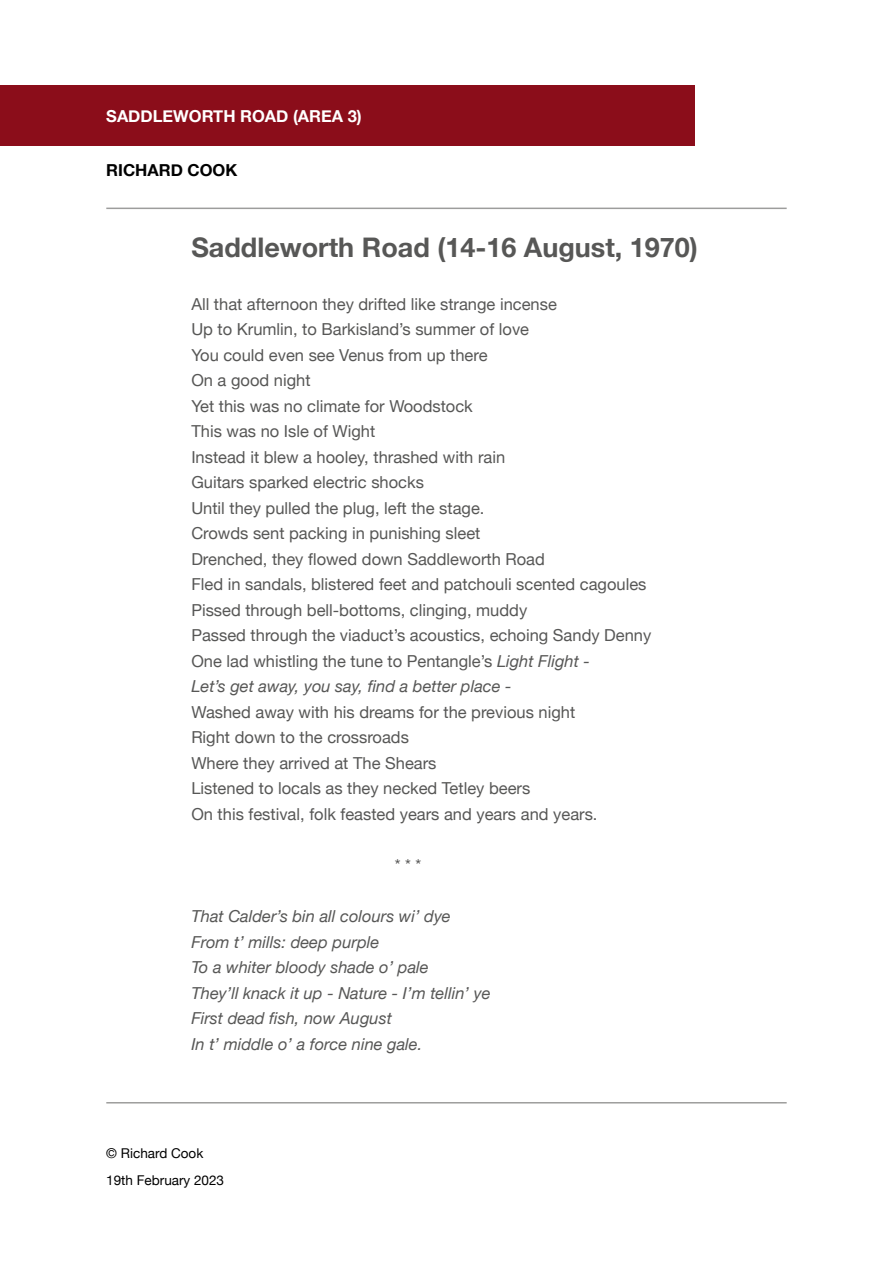
<style>
.page{position:relative;width:893px;height:1263px;background:#fff}
.page>*{position:absolute;margin:0;border:0;box-sizing:border-box;transform-origin:0 0}
.t1{font:700 27px "Helvetica Neue";color:#575756}
.t2{font:16.5px "Helvetica Neue";color:#575756}
.t3{font:italic 16.5px "Helvetica Neue";color:#575756}
.t4{font:700 16.5px "Helvetica Neue";color:#fff}
.t5{font:700 16.5px "Helvetica Neue";color:#000}
.t6{font:13.5px "Helvetica Neue";color:#000}
.s1{font-style:italic}
</style>
<div class="page">
<div style="left:0;top:85px;width:694px;height:60px;background:#8b0d1a"></div>
<hr style="left:106px;top:208px;width:681px;height:1px;background:#9d9d9c">
<hr style="left:106px;top:1102px;width:681px;height:1px;background:#9d9d9c">
<p class="t4" style="left:106px;top:104px;width:257px">SADDLEWORTH ROAD (AREA 3)</p>
<p class="t5" style="left:106px;top:158px;width:133px">RICHARD COOK</p>
<p class="t1" style="left:191px;top:227px;width:508px">Saddleworth Road (14-16 August, 1970)</p>
<p class="t2" style="left:191px;top:292px;width:367px">All that afternoon they drifted like strange incense</p>
<p class="t2" style="left:191px;top:318px;width:339px">Up to Krumlin, to Barkisland’s summer of love</p>
<p class="t2" style="left:191px;top:343px;width:298px">You could even see Venus from up there</p>
<p class="t2" style="left:191px;top:369px;width:121px">On a good night</p>
<p class="t2" style="left:191px;top:394px;width:283px">Yet this was no climate for Woodstock</p>
<p class="t2" style="left:191px;top:420px;width:185px">This was no Isle of Wight</p>
<p class="t2" style="left:191px;top:445px;width:315px">Instead it blew a hooley, thrashed with rain</p>
<p class="t2" style="left:191px;top:471px;width:234px">Guitars sparked electric shocks</p>
<p class="t2" style="left:191px;top:496px;width:295px">Until they pulled the plug, left the stage.</p>
<p class="t2" style="left:191px;top:522px;width:291px">Crowds sent packing in punishing sleet</p>
<p class="t2" style="left:191px;top:547px;width:355px">Drenched, they flowed down Saddleworth Road</p>
<p class="t2" style="left:191px;top:573px;width:457px">Fled in sandals, blistered feet and patchouli scented cagoules</p>
<p class="t2" style="left:191px;top:598px;width:337px">Pissed through bell-bottoms, clinging, muddy</p>
<p class="t2" style="left:191px;top:624px;width:461px">Passed through the viaduct’s acoustics, echoing Sandy Denny</p>
<p class="t2" style="left:191px;top:649px;width:400px">One lad whistling the tune to Pentangle’s <span class="s1">Light Flight -</span></p>
<p class="t3" style="left:191px;top:675px;width:322px">Let’s get away, you say, find a better place -</p>
<p class="t2" style="left:191px;top:700px;width:385px">Washed away with his dreams for the previous night</p>
<p class="t2" style="left:191px;top:726px;width:219px">Right down to the crossroads</p>
<p class="t2" style="left:191px;top:751px;width:247px">Where they arrived at The Shears</p>
<p class="t2" style="left:191px;top:777px;width:340px">Listened to locals as they necked Tetley beers</p>
<p class="t2" style="left:191px;top:802px;width:408px">On this festival, folk feasted years and years and years.</p>
<p class="t2" style="left:395px;top:853px;width:28px">* * *</p>
<p class="t3" style="left:191px;top:904px;width:261px">That Calder’s bin all colours wi’ dye</p>
<p class="t3" style="left:191px;top:930px;width:189px">From t’ mills: deep purple</p>
<p class="t3" style="left:191px;top:955px;width:239px">To a whiter bloody shade o’ pale</p>
<p class="t3" style="left:191px;top:981px;width:301px">They’ll knack it up - Nature - I’m tellin’ ye</p>
<p class="t3" style="left:191px;top:1006px;width:202px">First dead fish, now August</p>
<p class="t3" style="left:191px;top:1032px;width:233px">In t’ middle o’ a force nine gale.</p>
<p class="t6" style="left:106px;top:1143px;width:99px">© Richard Cook</p>
<p class="t6" style="left:106px;top:1170px;width:119px">19th February 2023</p>
</div>
